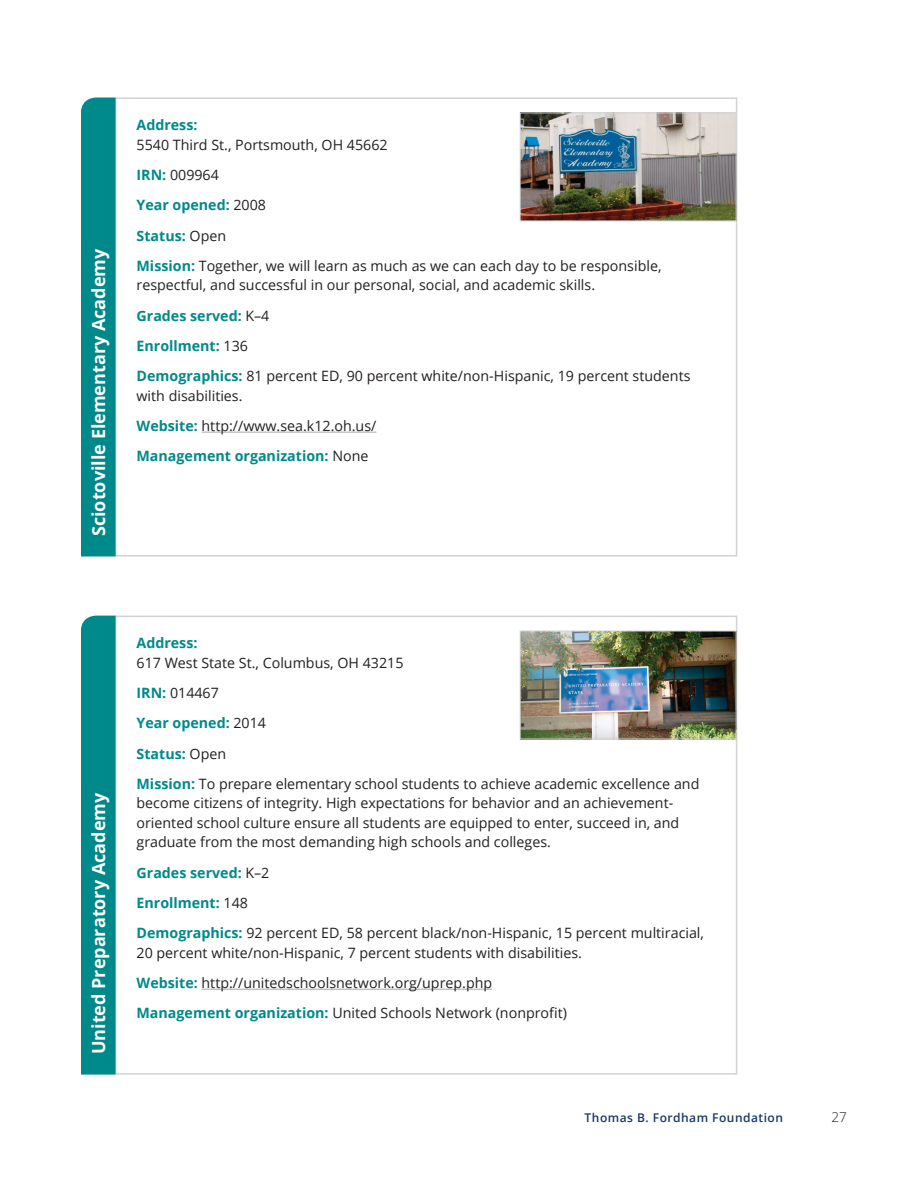
<style>
.page{position:relative;width:918px;height:1188px;background:#fff}
.page>*{position:absolute;margin:0;border:0;box-sizing:border-box;transform-origin:0 0}
.t1{font:700 18px "Open Sans";color:#fff}
.t2{font:14.25px/30.3px "Open Sans";color:#231f20}
.t3{font:700 14.25px "Open Sans";color:#00898b}
.t4{font:300 13.5px "Open Sans";color:#231f20}
.t5{font:600 12px "Open Sans";letter-spacing:.04em;color:#183866}
.s1{font-weight:700;color:#00898b}
</style>
<div class="page">
<hr style="left:202px;top:432px;width:174px;height:1px;background:#a8a9ad">
<img style="left:522px;top:115px;width:213px;height:104px">
<div style="left:520px;top:113px;width:217px;height:108px;border:1px solid #d1d2d4"></div>
<div style="left:81px;top:98px;width:35px;height:458px;background:#00898b"></div>
<hr style="left:202px;top:989px;width:290px;height:1px;background:#a8a9ad">
<img style="left:522px;top:633px;width:213px;height:104px">
<div style="left:520px;top:631px;width:217px;height:108px;border:1px solid #d1d2d4"></div>
<div style="left:81px;top:616px;width:35px;height:459px;background:#00898b"></div>
<p class="t1" style="left:86px;top:536px;width:289px;rotate:-90deg">Sciotoville Elementary Academy</p>
<p class="t3" style="left:137px;top:115px;width:62px">Address:</p>
<p class="t2" style="left:137px;top:129px;width:526px">5540 Third St., Portsmouth, OH 45662<br><span class="s1">IRN:</span> 009964<br><span class="s1">Year opened:</span> 2008<br><span class="s1">Status:</span> Open<br><span class="s1">Mission:</span> Together, we will learn as much as we can each day to be responsible,</p>
<p class="t2" style="left:137px;top:270px;width:555px">respectful, and successful in our personal, social, and academic skills.<br><span class="s1">Grades served:</span> K–4<br><span class="s1">Enrollment:</span> 136<br><span class="s1">Demographics:</span> 81 percent ED, 90 percent white/non-Hispanic, 19 percent students</p>
<p class="t2" style="left:137px;top:380px;width:241px">with disabilities.<br><span class="s1">Website:</span> http://www.sea.k12.oh.us/<br><span class="s1">Management organization:</span> None</p>
<p class="t1" style="left:86px;top:1054px;width:263px;rotate:-90deg">United Preparatory Academy</p>
<p class="t3" style="left:137px;top:633px;width:62px">Address:</p>
<p class="t2" style="left:137px;top:647px;width:564px">617 West State St., Columbus, OH 43215<br><span class="s1">IRN:</span> 014467<br><span class="s1">Year opened:</span> 2014<br><span class="s1">Status:</span> Open<br><span class="s1">Mission:</span> To prepare elementary school students to achieve academic excellence and</p>
<p class="t2" style="left:137px;top:793px;width:544px;line-height:19.5px">become citizens of integrity. High expectations for behavior and an achievement&shy;oriented school culture ensure all students are equipped to enter, succeed in, and graduate from the most demanding high schools and colleges.</p>
<p class="t2" style="left:137px;top:857px;width:569px"><span class="s1">Grades served:</span> K–2<br><span class="s1">Enrollment:</span> 148<br><span class="s1">Demographics:</span> 92 percent ED, 58 percent black/non-Hispanic, 15 percent multiracial,</p>
<p class="t2" style="left:137px;top:937px;width:447px">20 percent white/non-Hispanic, 7 percent students with disabilities.<br><span class="s1">Website:</span> http://unitedschoolsnetwork.org/uprep.php<br><span class="s1">Management organization:</span> United Schools Network (nonprofit)</p>
<p class="t5" style="left:585px;top:1110px;width:200px">Thomas B. Fordham Foundation</p>
<p class="t4" style="left:832px;top:1108px;width:17px">27</p>
</div>
